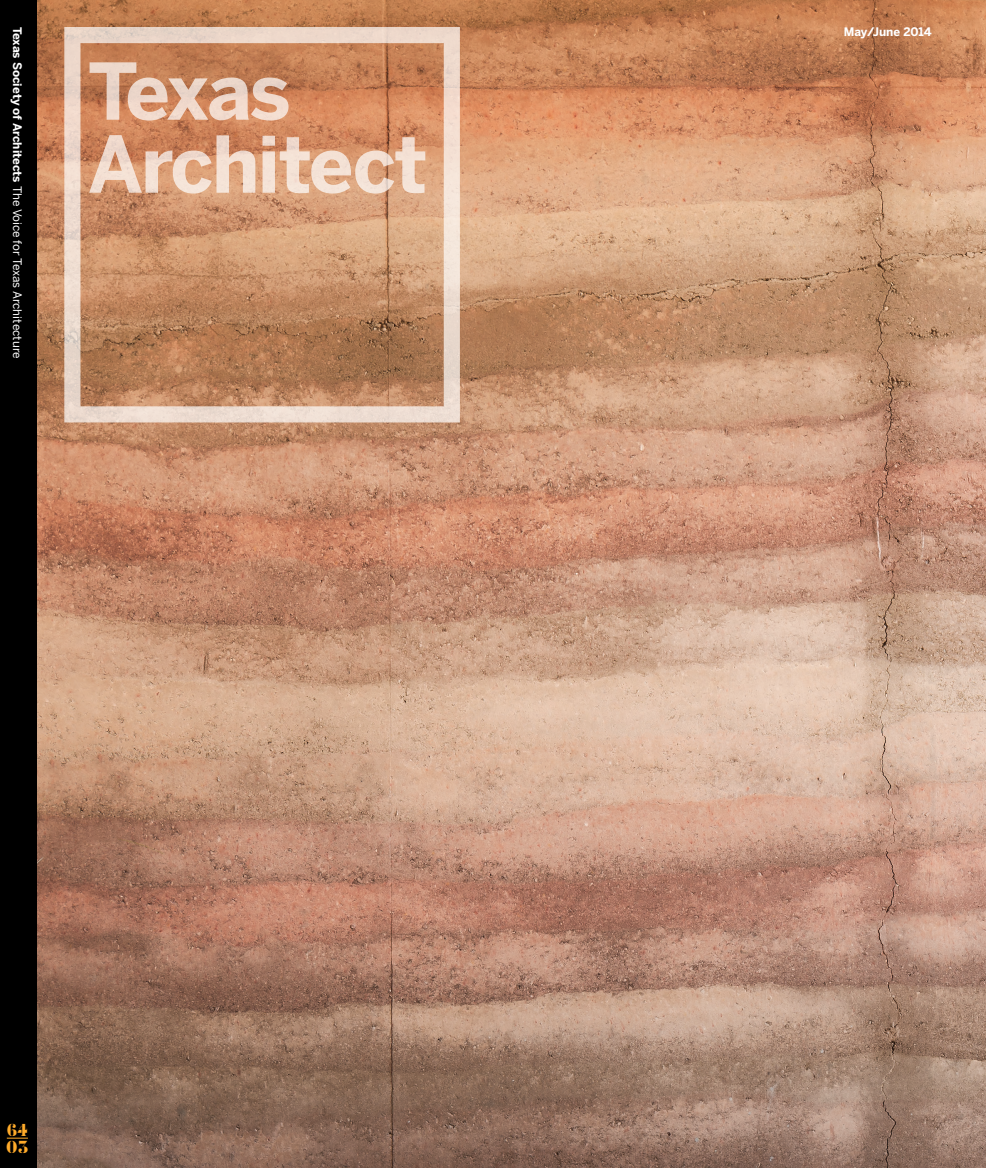
<style>
.page{position:relative;width:986px;height:1168px;background:#fff}
.page>*{position:absolute;margin:0;border:0;box-sizing:border-box;transform-origin:0 0}
.t1{font:17.1px/16.8px "Le Corbusier Oldface";color:#ffab2a}
.t2{font:11.7px "Benton Sans";color:#fff}
.t3{font:700 11.7px "Benton Sans";color:#fff}
.s1{font-weight:700}
</style>
<div class="page">
<img style="left:37px;top:0;width:949px;height:1168px">
<div style="left:0;top:0;width:37px;height:1168px;background:#000"></div>
<svg style="left:64px;top:27px;width:396px;height:395px;background:#cb9877"></svg>
<svg style="left:90px;top:62px;width:198px;height:59px;background:#d6a589"></svg>
<svg style="left:89px;top:135px;width:166px;height:59px;background:#deb094"></svg>
<svg style="left:262px;top:136px;width:163px;height:58px;background:#e3b99f"></svg>
<svg style="left:7px;top:1138px;width:21px;height:1px"></svg>
<p class="t2" style="left:24px;top:27px;width:333px;rotate:90deg"><span class="s1">Texas Society of Architects</span> The Voice for Texas Architecture</p>
<h1 class="t1" style="left:6px;top:1121px;width:24px">64<br>03</h1>
<p class="t3" style="left:843px;top:25px;width:90px">May/June 2014</p>
</div>
